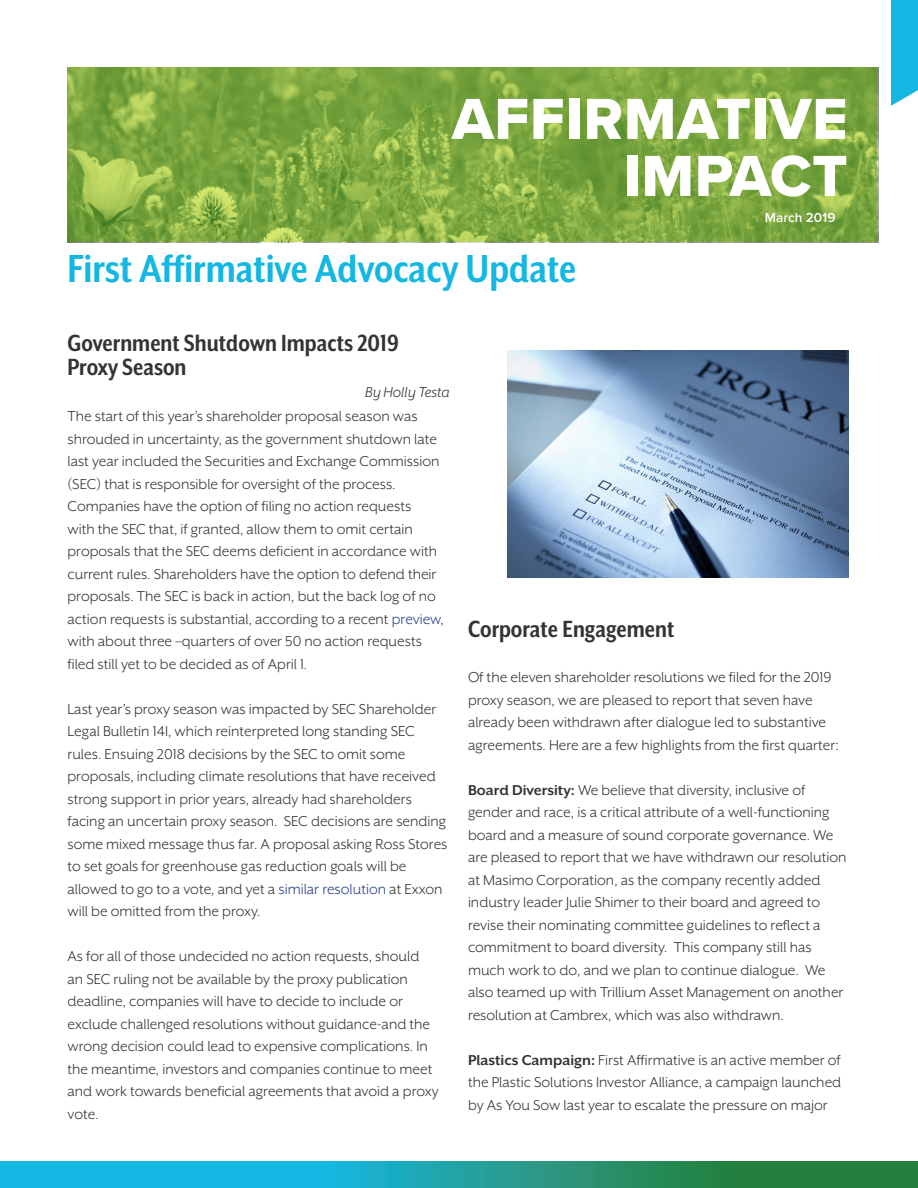
<style>
.page{position:relative;width:918px;height:1188px;background:#fff}
.page>*{position:absolute;margin:0;border:0;box-sizing:border-box;transform-origin:0 0}
.t1{font:60px "Proxima Nova Extrabld";letter-spacing:.01em;color:#fff}
.H2_Paragraph{font:700 45px "Mr Eaves XL San Nar OT";color:#13b7e1}
.t2{font:700 27px/24px "Mr Eaves XL San Nar OT";color:#323332}
.t3{font:16.5px/22.5px "Mr Eaves XL San OT";color:#323332}
.t4{font:italic 16.5px "Mr Eaves XL San OT";color:#323332}
.t5{font:600 13.5px "Proxima Nova";color:#fff}
.s1{color:#253f8e}
.s2{font-weight:700}
</style>
<div class="page">
<img style="left:508px;top:350px;width:341px;height:228px">
<svg style="left:0;top:1162px;width:891px;height:26px;background:#1da09c"></svg>
<div style="left:891px;top:1162px;width:27px;height:26px;background:#23803e"></div>
<svg style="left:891px;top:0;width:27px;height:106px;background:#24bce3"></svg>
<img style="left:68px;top:68px;width:810px;height:174px">
<p class="t1" style="left:452px;top:74px;width:397px">AFFIRMATIVE</p>
<p class="t1" style="left:623px;top:131px;width:226px">IMPACT</p>
<p class="t5" style="left:765px;top:208px;width:72px">March 2019</p>
<p class="H2_Paragraph" style="left:68px;top:246px;width:510px">First Affirmative Advocacy Update</p>
<p class="t2" style="left:68px;top:331px;width:333px">Government Shutdown Impacts 2019<br>Proxy Season</p>
<p class="t3" style="left:68px;top:405px;width:378px">The start of this year’s shareholder proposal season was shrouded in uncertainty, as the government shutdown late last year included the Securities and Exchange Commission (SEC) that is responsible for oversight of the process.<br>Companies have the option of filing no action requests<br>with the SEC that, if granted, allow them to omit certain proposals that the SEC deems deficient in accordance with current rules. Shareholders have the option to defend their proposals. The SEC is back in action, but the back log of no action requests is substantial, according to a recent <span class="s1">preview</span>, with about three –quarters of over 50 no action requests filed still yet to be decided as of April 1.</p>
<p class="t3" style="left:68px;top:698px;width:382px">Last year’s proxy season was impacted by SEC Shareholder Legal Bulletin 14I, which reinterpreted long standing SEC rules. Ensuing 2018 decisions by the SEC to omit some proposals, including climate resolutions that have received strong support in prior years, already had shareholders facing an uncertain proxy season. SEC decisions are sending some mixed message thus far. A proposal asking Ross Stores to set goals for greenhouse gas reduction goals will be allowed to go to a vote, and yet a <span class="s1">similar resolution</span> at Exxon will be omitted from the proxy.</p>
<p class="t3" style="left:68px;top:945px;width:373px">As for all of those undecided no action requests, should an SEC ruling not be available by the proxy publication deadline, companies will have to decide to include or exclude challenged resolutions without guidance-and the wrong decision could lead to expensive complications. In the meantime, investors and companies continue to meet and work towards beneficial agreements that avoid a proxy vote.</p>
<p class="t4" style="left:365px;top:384px;width:86px">By Holly Testa</p>
<p class="t2" style="left:468px;top:617px;width:208px">Corporate Engagement</p>
<p class="t3" style="left:468px;top:666px;width:372px">Of the eleven shareholder resolutions we filed for the 2019 proxy season, we are pleased to report that seven have already been withdrawn after dialogue led to substantive agreements. Here are a few highlights from the first quarter:</p>
<p class="t3" style="left:468px;top:779px;width:380px"><span class="s2">Board Diversity:</span> We believe that diversity, inclusive of gender and race, is a critical attribute of a well-functioning board and a measure of sound corporate governance. We are pleased to report that we have withdrawn our resolution at Masimo Corporation, as the company recently added industry leader Julie Shimer to their board and agreed to revise their nominating committee guidelines to reflect a commitment to board diversity. This company still has much work to do, and we plan to continue dialogue. We also teamed up with Trillium Asset Management on another resolution at Cambrex, which was also withdrawn.</p>
<p class="t3" style="left:468px;top:1049px;width:375px;text-align:justify"><span class="s2">Plastics Campaign:</span> First Affirmative is an active member of the Plastic Solutions Investor Alliance, a campaign launched by As You Sow last year to escalate the pressure on major</p>
</div>
